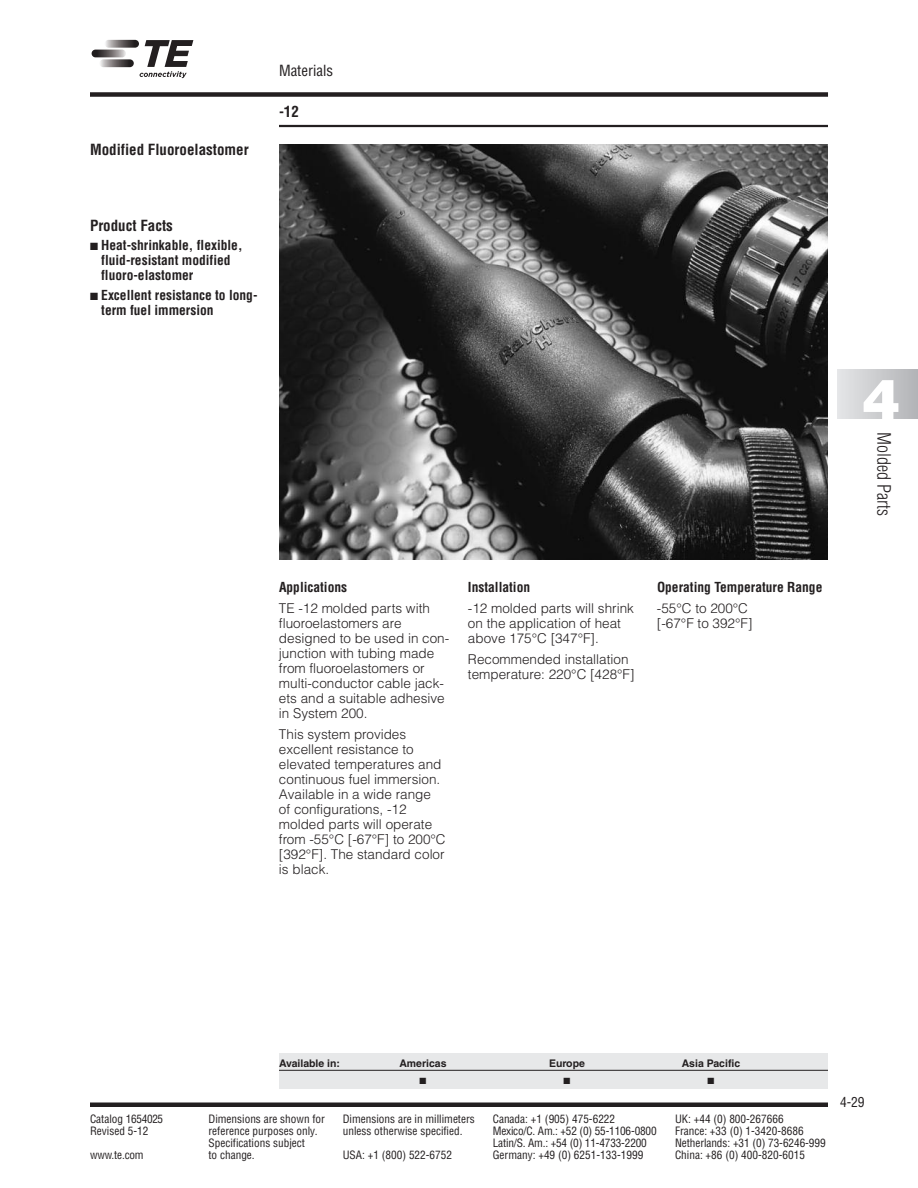
<style>
.page{position:relative;width:918px;height:1188px;background:#fff}
.page>*{position:absolute;margin:0;border:0;box-sizing:border-box;transform-origin:0 0}
.t1{font:900 57px "Helvetica";color:#fff}
.t2{font:300 condensed 18px "Helvetica";color:#231f20}
.t3{font:700 condensed 15px "Helvetica";color:#231f20}
.t4{font:condensed 15px "Helvetica";color:#231f20}
.t5{font:300 13.5px/15px "Helvetica";color:#231f20}
.t6{font:700 condensed 13.5px/15px "Helvetica";color:#231f20}
.t7{font:condensed 13.5px "Helvetica";color:#231f20}
.t8{font:condensed 11.25px "Helvetica";color:#231f20}
.t9{font:700 10.5px "Helvetica";color:#231f20}
.t10{font:9px "Zapf Dingbats ITC";color:#231f20}
</style>
<div class="page">
<div style="left:837px;top:369px;width:81px;height:49px;background:linear-gradient(to right,#e5e6e7,#b2b3b6)"></div>
<hr style="left:279px;top:125px;width:549px;height:2px;background:#231f20">
<div style="left:90px;top:92px;width:738px;height:5px;background:#231f20"></div>
<svg style="left:105px;top:40px;width:34px;height:8px"></svg>
<svg style="left:99px;top:59px;width:35px;height:8px"></svg>
<svg style="left:92px;top:50px;width:34px;height:7px"></svg>
<svg style="left:140px;top:40px;width:53px;height:38px"></svg>
<div style="left:90px;top:1102px;width:738px;height:5px;background:#231f20"></div>
<img style="left:279px;top:144px;width:549px;height:416px">
<div style="left:279px;top:1053px;width:549px;height:35px;background:#e7e8e9"></div>
<hr style="left:279px;top:1070px;width:549px;height:1px;background:#231f20">
<p class="t3" style="left:90px;top:141px;width:160px">Modified Fluoroelastomer</p>
<p class="t4" style="left:279px;top:62px;width:56px">Materials</p>
<p class="t3" style="left:279px;top:103px;width:21px">-12</p>
<p class="t3" style="left:90px;top:217px;width:84px">Product Facts</p>
<p class="t6" style="left:101px;top:238px;width:143px;text-indent:-11px">■ Heat-shrinkable, flexible, fluid-resistant modified fluoro-elastomer</p>
<p class="t6" style="left:101px;top:288px;width:158px;text-indent:-11px">■ Excellent resistance to long&shy;term fuel immersion</p>
<p class="t6" style="left:279px;top:580px;width:70px">Applications</p>
<p class="t5" style="left:279px;top:602px;width:172px">TE -12 molded parts with fluoroelastomers are designed to be used in con&shy;junction with tubing made from fluoroelastomers or multi-conductor cable jack&shy;ets and a suitable adhesive in System 200.</p>
<p class="t5" style="left:279px;top:728px;width:168px">This system provides excellent resistance to elevated temperatures and continuous fuel immersion.<br>Available in a wide range<br>of configurations, -12 molded parts will operate from -55°C [-67°F] to 200°C [392°F]. The standard color is black.</p>
<p class="t6" style="left:468px;top:580px;width:64px">Installation</p>
<p class="t5" style="left:468px;top:602px;width:167px">-12 molded parts will shrink on the application of heat above 175°C [347°F].</p>
<p class="t5" style="left:468px;top:653px;width:168px">Recommended installation temperature: 220°C [428°F]</p>
<p class="t6" style="left:657px;top:580px;width:167px">Operating Temperature Range</p>
<p class="t5" style="left:657px;top:602px;width:97px">-55°C to 200°C [-67°F to 392°F]</p>
<h1 class="t1" style="left:862px;top:379px;width:40px">4</h1>
<h2 class="t2" style="left:894px;top:432px;width:85px;rotate:90deg">Molded Parts</h2>
<p class="t9" style="left:279px;top:1059px;width:63px">Available in:</p>
<p class="t9" style="left:399px;top:1059px;width:49px">Americas</p>
<p class="t9" style="left:549px;top:1059px;width:37px">Europe</p>
<p class="t9" style="left:682px;top:1059px;width:60px">Asia Pacific</p>
<p class="t10" style="left:420px;top:1077px;width:8px">■</p>
<p class="t10" style="left:564px;top:1077px;width:8px">■</p>
<p class="t10" style="left:708px;top:1077px;width:8px">■</p>
<p class="t8" style="left:90px;top:1112px;width:75px">Catalog 1654025</p>
<p class="t8" style="left:209px;top:1112px;width:118px">Dimensions are shown for</p>
<p class="t8" style="left:343px;top:1112px;width:134px">Dimensions are in millimeters</p>
<p class="t8" style="left:493px;top:1112px;width:124px">Canada: +1 (905) 475-6222</p>
<p class="t8" style="left:675px;top:1112px;width:110px">UK: +44 (0) 800-267666</p>
<p class="t8" style="left:90px;top:1124px;width:60px">Revised 5-12</p>
<p class="t8" style="left:209px;top:1124px;width:110px">reference purposes only.</p>
<p class="t8" style="left:343px;top:1124px;width:121px">unless otherwise specified.</p>
<p class="t8" style="left:493px;top:1124px;width:165px">Mexico/C. Am.: +52 (0) 55-1106-0800</p>
<p class="t8" style="left:675px;top:1124px;width:130px">France: +33 (0) 1-3420-8686</p>
<p class="t8" style="left:209px;top:1136px;width:98px">Specifications subject</p>
<p class="t8" style="left:493px;top:1136px;width:156px">Latin/S. Am.: +54 (0) 11-4733-2200</p>
<p class="t8" style="left:675px;top:1136px;width:152px">Netherlands: +31 (0) 73-6246-999</p>
<p class="t8" style="left:90px;top:1148px;width:55px">www.te.com</p>
<p class="t8" style="left:209px;top:1148px;width:48px">to change.</p>
<p class="t8" style="left:343px;top:1148px;width:111px">USA: +1 (800) 522-6752</p>
<p class="t8" style="left:493px;top:1148px;width:152px">Germany: +49 (0) 6251-133-1999</p>
<p class="t8" style="left:675px;top:1148px;width:131px">China: +86 (0) 400-820-6015</p>
<p class="t7" style="left:840px;top:1095px;width:26px">4-29</p>
</div>
